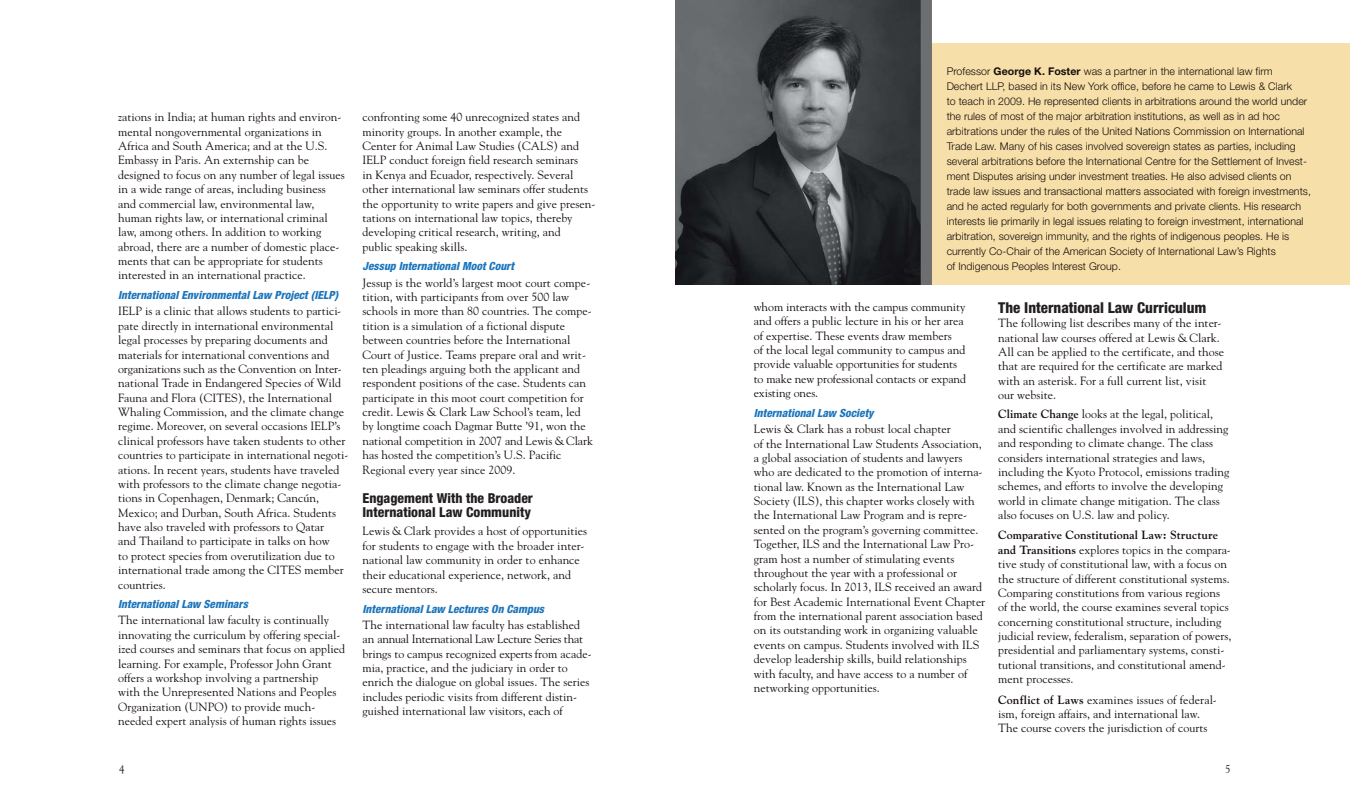
<style>
.page{position:relative;width:1350px;height:810px;background:#fff}
.page>*{position:absolute;margin:0;border:0;box-sizing:border-box;transform-origin:0 0}
.t1{font:800 condensed 15px "Helvetica Neue";color:#231f20}
.t2{font:800 condensed 13.75px/14.4px "Helvetica Neue";color:#231f20}
.t3{font:11.88px/14.4px "Goudy";letter-spacing:.005em;color:#150d0d}
.t4{font:italic 800 condensed 11.25px "Helvetica Neue";letter-spacing:.005em;color:#1b75bc}
.t5{font:11.25px "Goudy";color:#231f20}
.t6{font:300 10.62px/15px "Helvetica Neue";letter-spacing:.005em;color:#150d0d}
.s1{font-weight:700}
</style>
<div class="page">
<div style="left:675px;top:43px;width:675px;height:242px;background:#f6dfa8"></div>
<img style="left:675px;top:0;width:246px;height:285px">
<div style="left:921px;top:0;width:11px;height:285px;background:#6d6e70"></div>
<p class="t3" style="left:118px;top:111px;width:228px">zations in India; at human rights and environ&shy;mental nongovernmental organizations in Africa and South America; and at the U.S.<br>Embassy in Paris. An externship can be designed to focus on any number of legal issues in a wide range of areas, including business and commercial law, environmental law, human rights law, or international criminal law, among others. In addition to working abroad, there are a number of domestic place&shy;ments that can be appropriate for students interested in an international practice.</p>
<p class="t4" style="left:118px;top:291px;width:222px">International Environmental Law Project (IELP)</p>
<p class="t3" style="left:118px;top:305px;width:232px">IELP is a clinic that allows students to partici&shy;pate directly in international environmental legal processes by preparing documents and materials for international conventions and organizations such as the Convention on Inter&shy;national Trade in Endangered Species of Wild Fauna and Flora (CITES), the International Whaling Commission, and the climate change regime. Moreover, on several occasions IELP’s clinical professors have taken students to other countries to participate in international negoti&shy;ations. In recent years, students have traveled with professors to the climate change negotia&shy;tions in Copenhagen, Denmark; Cancún, Mexico; and Durban, South Africa. Students have also traveled with professors to Qatar<br>and Thailand to participate in talks on how<br>to protect species from overutilization due to international trade among the CITES member countries.</p>
<p class="t4" style="left:118px;top:600px;width:133px">International Law Seminars</p>
<p class="t3" style="left:118px;top:614px;width:229px">The international law faculty is continually innovating the curriculum by offering special&shy;ized courses and seminars that focus on applied learning. For example, Professor John Grant offers a workshop involving a partnership<br>with the Unrepresented Nations and Peoples Organization (UNPO) to provide much&shy;needed expert analysis of human rights issues</p>
<p class="t3" style="left:362px;top:111px;width:235px">confronting some 40 unrecognized states and minority groups. In another example, the Center for Animal Law Studies (CALS) and IELP conduct foreign field research seminars<br>in Kenya and Ecuador, respectively. Several other international law seminars offer students the opportunity to write papers and give presen&shy;tations on international law topics, thereby developing critical research, writing, and<br>public speaking skills.</p>
<p class="t4" style="left:362px;top:262px;width:155px">Jessup International Moot Court</p>
<p class="t3" style="left:362px;top:276px;width:232px">Jessup is the world’s largest moot court compe&shy;tition, with participants from over 500 law schools in more than 80 countries. The compe&shy;tition is a simulation of a fictional dispute between countries before the International Court of Justice. Teams prepare oral and writ&shy;ten pleadings arguing both the applicant and respondent positions of the case. Students can participate in this moot court competition for credit. Lewis &amp; Clark Law School’s team, led by longtime coach Dagmar Butte ’91, won the national competition in 2007 and Lewis &amp; Clark has hosted the competition’s U.S. Pacific Regional every year since 2009.</p>
<p class="t2" style="left:362px;top:492px;width:172px">Engagement With the Broader<br>International Law Community</p>
<p class="t3" style="left:362px;top:525px;width:226px">Lewis &amp; Clark provides a host of opportunities for students to engage with the broader inter&shy;national law community in order to enhance their educational experience, network, and secure mentors.</p>
<p class="t4" style="left:362px;top:605px;width:185px">International Law Lectures On Campus</p>
<p class="t3" style="left:362px;top:618px;width:231px">The international law faculty has established an annual International Law Lecture Series that brings to campus recognized experts from acade&shy;mia, practice, and the judiciary in order to enrich the dialogue on global issues. The series includes periodic visits from different distin&shy;guished international law visitors, each of</p>
<p class="t6" style="left:947px;top:65px;width:366px">Professor <span class="s1">George K. Foster</span> was a partner in the international law firm Dechert LLP, based in its New York office, before he came to Lewis &amp; Clark<br>to teach in 2009. He represented clients in arbitrations around the world under the rules of most of the major arbitration institutions, as well as in ad hoc arbitrations under the rules of the United Nations Commission on International Trade Law. Many of his cases involved sovereign states as parties, including several arbitrations before the International Centre for the Settlement of Invest&shy;ment Disputes arising under investment treaties. He also advised clients on trade law issues and transactional matters associated with foreign investments, and he acted regularly for both governments and private clients. His research interests lie primarily in legal issues relating to foreign investment, international arbitration, sovereign immunity, and the rights of indigenous peoples. He is currently Co-Chair of the American Society of International Law’s Rights<br>of Indigenous Peoples Interest Group.</p>
<p class="t3" style="left:754px;top:301px;width:214px">whom interacts with the campus community and offers a public lecture in his or her area of expertise. These events draw members<br>of the local legal community to campus and provide valuable opportunities for students to make new professional contacts or expand existing ones.</p>
<p class="t4" style="left:754px;top:409px;width:124px">International Law Society</p>
<p class="t3" style="left:754px;top:423px;width:233px">Lewis &amp; Clark has a robust local chapter<br>of the International Law Students Association, a global association of students and lawyers who are dedicated to the promotion of interna&shy;tional law. Known as the International Law Society (ILS), this chapter works closely with the International Law Program and is repre&shy;sented on the program’s governing committee.<br>Together, ILS and the International Law Pro&shy;gram host a number of stimulating events throughout the year with a professional or scholarly focus. In 2013, ILS received an award for Best Academic International Event Chapter from the international parent association based on its outstanding work in organizing valuable events on campus. Students involved with ILS develop leadership skills, build relationships with faculty, and have access to a number of networking opportunities.</p>
<p class="t1" style="left:998px;top:302px;width:210px">The International Law Curriculum</p>
<p class="t3" style="left:998px;top:317px;width:227px">The following list describes many of the inter&shy;national law courses offered at Lewis &amp; Clark.<br>All can be applied to the certificate, and those that are required for the certificate are marked with an asterisk. For a full current list, visit our website.</p>
<p class="t3" style="left:998px;top:408px;width:233px"><span class="s1">Climate Change</span> looks at the legal, political, and scientific challenges involved in addressing and responding to climate change. The class considers international strategies and laws, including the Kyoto Protocol, emissions trading schemes, and efforts to involve the developing world in climate change mitigation. The class also focuses on U.S. law and policy.</p>
<p class="t3" style="left:998px;top:529px;width:235px"><span class="s1">Comparative Constitutional Law: Structure and Transitions</span> explores topics in the compara&shy;tive study of constitutional law, with a focus on the structure of different constitutional systems.<br>Comparing constitutions from various regions of the world, the course examines several topics concerning constitutional structure, including judicial review, federalism, separation of powers, presidential and parliamentary systems, consti&shy;tutional transitions, and constitutional amend&shy;ment processes.</p>
<p class="t3" style="left:998px;top:693px;width:220px"><span class="s1">Conflict of Laws</span> examines issues of federal&shy;ism, foreign affairs, and international law.<br>The course covers the jurisdiction of courts</p>
<p class="t5" style="left:119px;top:765px;width:7px">4</p>
<p class="t5" style="left:1225px;top:765px;width:7px">5</p>
</div>
